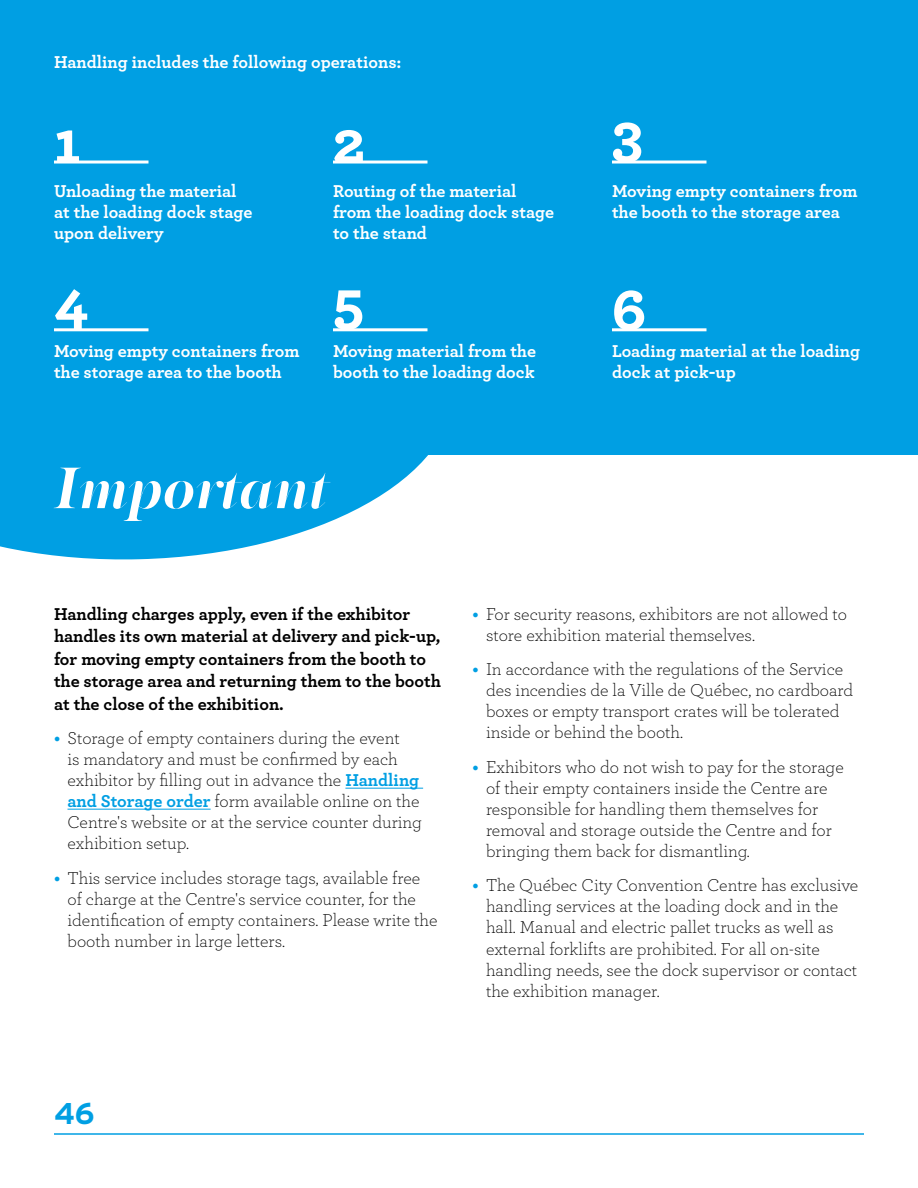
<style>
.page{position:relative;width:918px;height:1188px;background:#fff}
.page>*{position:absolute;margin:0;border:0;box-sizing:border-box;transform-origin:0 0}
.t1{font:700 60px "PF Regal Swash Pro";color:#fff}
.t2{font:900 60px "Archer";color:#fff}
.t3{font:700 30px "Interstate";color:#009fe3}
.t4{font:300 18px/21px "Archer";color:#000}
.t5{font:700 18px/21px "Archer";color:#fff}
.t6{font:700 18px/22.5px "Archer";color:#000}
.s1{font-weight:700;color:#009fe3}
</style>
<div class="page">
<hr style="left:54px;top:1133px;width:810px;height:2px;background:#009fe3">
<svg style="left:0;top:455px;width:428px;height:105px;fill:#009fe3"></svg>
<div style="left:0;top:0;width:918px;height:455px;background:#009fe3"></div>
<hr style="left:345px;top:788px;width:78px;height:1px;background:#009fe3">
<hr style="left:68px;top:809px;width:143px;height:1px;background:#009fe3">
<hr style="left:54px;top:161px;width:94px;height:3px;background:#fff">
<hr style="left:54px;top:328px;width:94px;height:3px;background:#fff">
<hr style="left:333px;top:161px;width:95px;height:3px;background:#fff">
<hr style="left:333px;top:328px;width:95px;height:3px;background:#fff">
<hr style="left:612px;top:161px;width:94px;height:3px;background:#fff">
<hr style="left:612px;top:328px;width:94px;height:3px;background:#fff">
<p class="t5" style="left:54px;top:51px;width:349px">Handling includes the following operations:</p>
<h1 class="t2" style="left:54px;top:95px;width:28px">1</h1>
<p class="t5" style="left:54px;top:179px;width:200px">Unloading the material at the loading dock stage upon delivery</p>
<h1 class="t2" style="left:54px;top:255px;width:36px">4</h1>
<p class="t5" style="left:54px;top:339px;width:247px">Moving empty containers from the storage area to the booth</p>
<h1 class="t2" style="left:333px;top:95px;width:33px">2</h1>
<p class="t5" style="left:333px;top:179px;width:223px">Routing of the material from the loading dock stage to the stand</p>
<h1 class="t2" style="left:333px;top:255px;width:33px">5</h1>
<p class="t5" style="left:333px;top:339px;width:205px">Moving material from the booth to the loading dock</p>
<h1 class="t1" style="left:54px;top:452px;width:275px">Important</h1>
<h1 class="t2" style="left:612px;top:87px;width:32px">3</h1>
<p class="t5" style="left:612px;top:179px;width:247px">Moving empty containers from the booth to the storage area</p>
<h1 class="t2" style="left:612px;top:262px;width:35px">6</h1>
<p class="t5" style="left:612px;top:339px;width:250px">Loading material at the loading dock at pick-up</p>
<p class="t6" style="left:54px;top:601px;width:389px">Handling charges apply, even if the exhibitor handles its own material at delivery and pick-up, for moving empty containers from the booth to the storage area and returning them to the booth at the close of the exhibition.</p>
<p class="t4" style="left:68px;top:727px;width:356px;text-indent:-14px"><span class="s1">•</span> Storage of empty containers during the event<br>is mandatory and must be confirmed by each exhibitor by filling out in advance the <span class="s1">Handling and Storage order</span> form available online on the Centre's website or at the service counter during exhibition setup.</p>
<p class="t4" style="left:68px;top:867px;width:372px;text-indent:-14px"><span class="s1">•</span> This service includes storage tags, available free of charge at the Centre's service counter, for the identification of empty containers. Please write the booth number in large letters.</p>
<p class="t4" style="left:486px;top:603px;width:363px;text-indent:-14px"><span class="s1">•</span> For security reasons, exhibitors are not allowed to store exhibition material themselves.</p>
<p class="t4" style="left:486px;top:658px;width:369px;text-indent:-14px"><span class="s1">•</span> In accordance with the regulations of the Service des incendies de la Ville de Québec, no cardboard boxes or empty transport crates will be tolerated inside or behind the booth.</p>
<p class="t4" style="left:486px;top:756px;width:359px;text-indent:-14px"><span class="s1">•</span> Exhibitors who do not wish to pay for the storage of their empty containers inside the Centre are responsible for handling them themselves for removal and storage outside the Centre and for bringing them back for dismantling.</p>
<p class="t4" style="left:486px;top:874px;width:374px;text-indent:-14px"><span class="s1">•</span> The Québec City Convention Centre has exclusive handling services at the loading dock and in the hall. Manual and electric pallet trucks as well as external forklifts are prohibited. For all on-site handling needs, see the dock supervisor or contact the exhibition manager.</p>
<h2 class="t3" style="left:54px;top:1097px;width:42px">46</h2>
</div>
